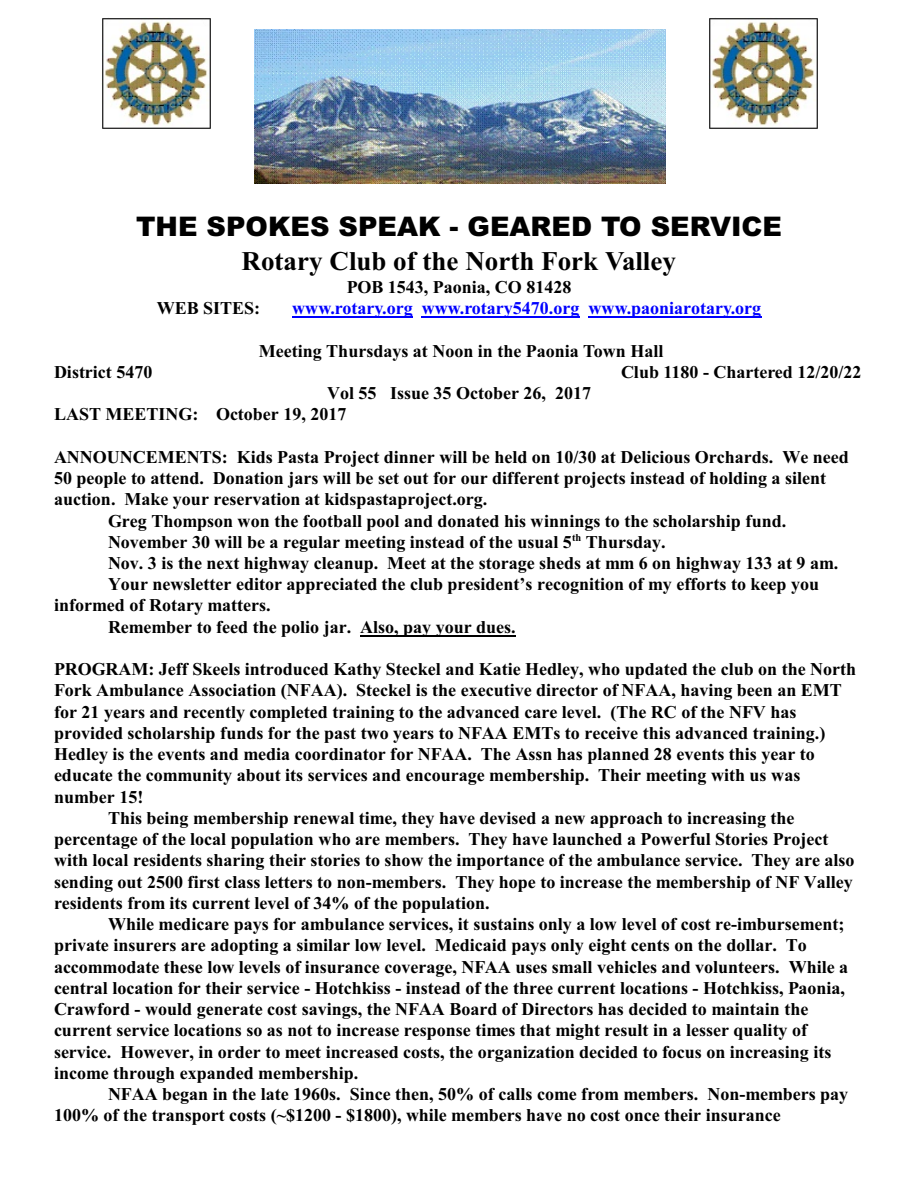
<style>
.page{position:relative;width:918px;height:1188px;background:#fff}
.page>*{position:absolute;margin:0;border:0;box-sizing:border-box;transform-origin:0 0}
.t1{font:italic 900 27px "Arial";color:#000}
.t2{font:700 27px "Times New Roman";color:#000}
.t3{font:700 18px/21.3px "Times New Roman";color:#000}
.t4{font:700 18px "Times New Roman";color:#00f}
</style>
<div class="page">
<img style="left:255px;top:29px;width:411px;height:155px">
<img style="left:102px;top:18px;width:109px;height:111px">
<hr style="left:292px;top:317px;width:40px;height:1px;background:#00f">
<hr style="left:343px;top:317px;width:40px;height:1px;background:#00f">
<hr style="left:382px;top:317px;width:31px;height:1px;background:#00f">
<hr style="left:422px;top:317px;width:39px;height:1px;background:#00f">
<hr style="left:472px;top:317px;width:107px;height:1px;background:#00f">
<hr style="left:588px;top:317px;width:40px;height:1px;background:#00f">
<hr style="left:627px;top:317px;width:64px;height:1px;background:#00f">
<hr style="left:691px;top:317px;width:41px;height:1px;background:#00f">
<hr style="left:731px;top:317px;width:30px;height:1px;background:#00f">
<hr style="left:360px;top:635px;width:156px;height:1px;background:#000">
<img style="left:709px;top:18px;width:109px;height:111px">
<h1 class="t1" style="left:136px;top:216px;width:648px">THE SPOKES SPEAK - GEARED TO SERVICE</h1>
<h1 class="t2" style="left:242px;top:251px;width:436px">Rotary Club of the North Fork Valley</h1>
<p class="t3" style="left:347px;top:278px;width:226px">POB 1543, Paonia, CO 81428</p>
<p class="t3" style="left:157px;top:299px;width:105px">WEB SITES:</p>
<p class="t4" style="left:292px;top:302px;width:471px">www.rotary.org www.rotary5470.org www.paoniarotary.org</p>
<p class="t3" style="left:259px;top:342px;width:406px">Meeting Thursdays at Noon in the Paonia Town Hall</p>
<p class="t3" style="left:54px;top:363px;width:100px">District 5470</p>
<p class="t3" style="left:621px;top:363px;width:242px">Club 1180 - Chartered 12/20/22</p>
<p class="t3" style="left:54px;top:384px;width:539px;text-indent:273px">Vol 55 Issue 35 October 26, 2017<br>LAST MEETING: October 19, 2017</p>
<p class="t3" style="left:54px;top:448px;width:796px">ANNOUNCEMENTS: Kids Pasta Project dinner will be held on 10/30 at Delicious Orchards. We need</p>
<p class="t3" style="left:54px;top:469px;width:774px">50 people to attend. Donation jars will be set out for our different projects instead of holding a silent</p>
<p class="t3" style="left:54px;top:490px;width:435px">auction. Make your reservation at kidspastaproject.org.</p>
<p class="t3" style="left:108px;top:512px;width:680px">Greg Thompson won the football pool and donated his winnings to the scholarship fund.</p>
<p class="t3" style="left:108px;top:533px;width:559px">November 30 will be a regular meeting instead of the usual 5<sup>th</sup> Thursday.</p>
<p class="t3" style="left:108px;top:554px;width:732px">Nov. 3 is the next highway cleanup. Meet at the storage sheds at mm 6 on highway 133 at 9 am.</p>
<p class="t3" style="left:108px;top:575px;width:713px">Your newsletter editor appreciated the club president’s recognition of my efforts to keep you</p>
<p class="t3" style="left:54px;top:597px;width:218px">informed of Rotary matters.</p>
<p class="t3" style="left:108px;top:618px;width:409px">Remember to feed the polio jar. Also, pay your dues.</p>
<p class="t3" style="left:54px;top:660px;width:804px">PROGRAM: Jeff Skeels introduced Kathy Steckel and Katie Hedley, who updated the club on the North</p>
<p class="t3" style="left:54px;top:682px;width:789px">Fork Ambulance Association (NFAA). Steckel is the executive director of NFAA, having been an EMT</p>
<p class="t3" style="left:54px;top:703px;width:744px">for 21 years and recently completed training to the advanced care level. (The RC of the NFV has</p>
<p class="t3" style="left:54px;top:724px;width:773px">provided scholarship funds for the past two years to NFAA EMTs to receive this advanced training.)</p>
<p class="t3" style="left:54px;top:745px;width:762px">Hedley is the events and media coordinator for NFAA. The Assn has planned 28 events this year to</p>
<p class="t3" style="left:54px;top:767px;width:748px">educate the community about its services and encourage membership. Their meeting with us was</p>
<p class="t3" style="left:54px;top:788px;width:91px">number 15!</p>
<p class="t3" style="left:108px;top:809px;width:688px">This being membership renewal time, they have devised a new approach to increasing the</p>
<p class="t3" style="left:54px;top:830px;width:776px">percentage of the local population who are members. They have launched a Powerful Stories Project</p>
<p class="t3" style="left:54px;top:852px;width:802px">with local residents sharing their stories to show the importance of the ambulance service. They are also</p>
<p class="t3" style="left:54px;top:873px;width:800px">sending out 2500 first class letters to non-members. They hope to increase the membership of NF Valley</p>
<p class="t3" style="left:54px;top:894px;width:437px">residents from its current level of 34% of the population.</p>
<p class="t3" style="left:108px;top:915px;width:738px">While medicare pays for ambulance services, it sustains only a low level of cost re-imbursement;</p>
<p class="t3" style="left:54px;top:937px;width:754px">private insurers are adopting a similar low level. Medicaid pays only eight cents on the dollar. To</p>
<p class="t3" style="left:54px;top:958px;width:796px">accommodate these low levels of insurance coverage, NFAA uses small vehicles and volunteers. While a</p>
<p class="t3" style="left:54px;top:979px;width:793px">central location for their service - Hotchkiss - instead of the three current locations - Hotchkiss, Paonia,</p>
<p class="t3" style="left:54px;top:1000px;width:756px">Crawford - would generate cost savings, the NFAA Board of Directors has decided to maintain the</p>
<p class="t3" style="left:54px;top:1021px;width:755px">current service locations so as not to increase response times that might result in a lesser quality of</p>
<p class="t3" style="left:54px;top:1043px;width:779px">service. However, in order to meet increased costs, the organization decided to focus on increasing its</p>
<p class="t3" style="left:54px;top:1064px;width:306px">income through expanded membership.</p>
<p class="t3" style="left:108px;top:1085px;width:742px">NFAA began in the late 1960s. Since then, 50% of calls come from members. Non-members pay</p>
<p class="t3" style="left:54px;top:1106px;width:728px">100% of the transport costs (~$1200 - $1800), while members have no cost once their insurance</p>
</div>
